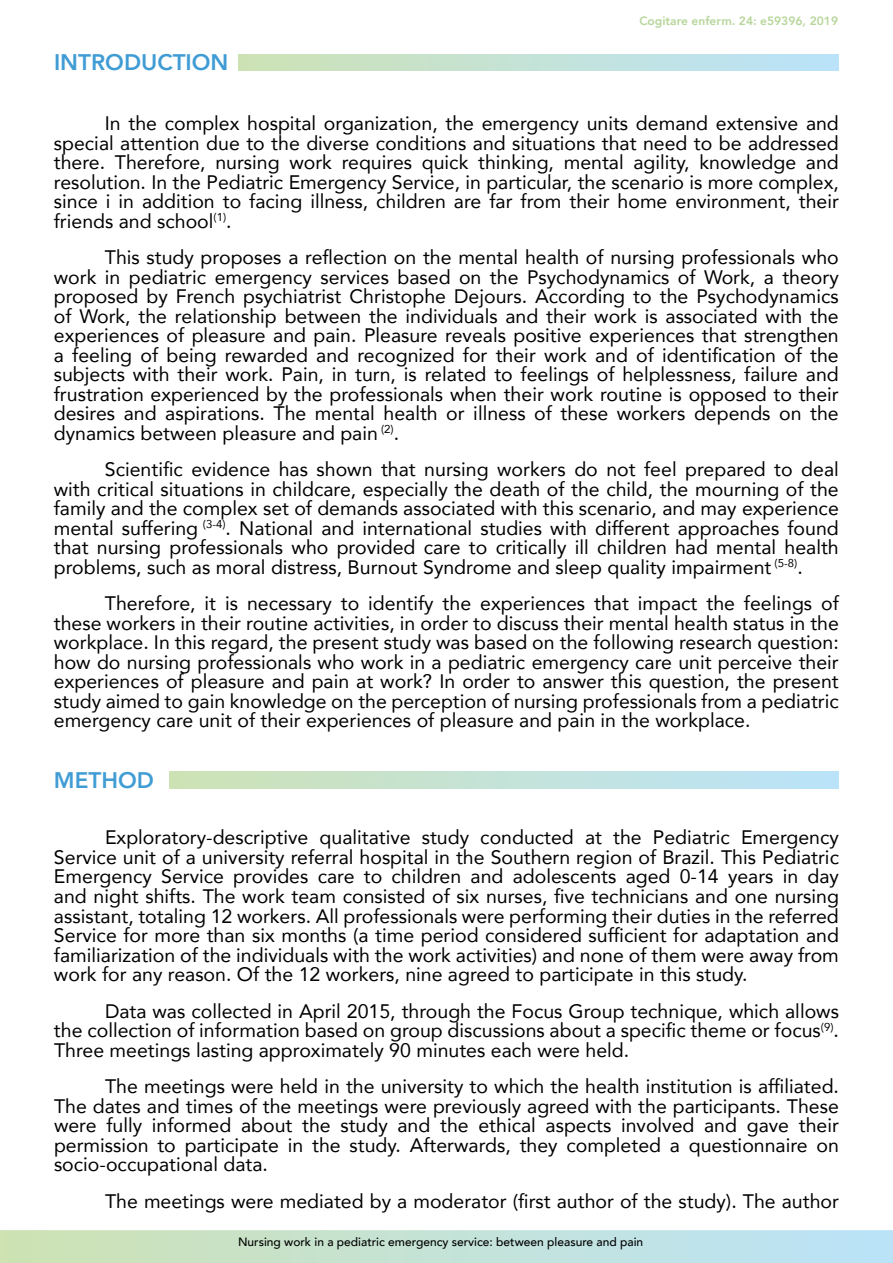
<style>
.page{position:relative;width:893px;height:1263px;background:#fff}
.page>*{position:absolute;margin:0;border:0;box-sizing:border-box;transform-origin:0 0}
.t1{font:800 22.5px "Avenir";color:#409cd4}
.t2{font:19.5px/19.5px "Avenir";color:#000;text-align:justify}
.t3{font:500 12px "Avenir";color:#000}
.t4{font:800 12px "Avenir";color:#b7d69b}
</style>
<div class="page">
<svg style="left:0;top:1230px;width:893px;height:33px;background:#c4e2d6"></svg>
<div style="left:238px;top:54px;width:601px;height:17px;background:linear-gradient(to right,#cee2b5,#bae3fb)"></div>
<div style="left:170px;top:772px;width:669px;height:16px;background:linear-gradient(to right,#cee2b5,#bae3fb)"></div>
<p class="t1" style="left:54px;top:45px;width:176px">INTRODUCTION</p>
<p class="t4" style="left:639px;top:12px;width:200px">Cogitare enferm. 24: e59396, 2019</p>
<p class="t2" style="left:54px;top:113px;width:786px;text-indent:51px">In the complex hospital organization, the emergency units demand extensive and special attention due to the diverse conditions and situations that need to be addressed there. Therefore, nursing work requires quick thinking, mental agility, knowledge and resolution. In the Pediatric Emergency Service, in particular, the scenario is more complex, since i in addition to facing illness, children are far from their home environment, their friends and school<sup>(1)</sup>.</p>
<p class="t2" style="left:54px;top:247px;width:786px;text-indent:51px">This study proposes a reflection on the mental health of nursing professionals who work in pediatric emergency services based on the Psychodynamics of Work, a theory proposed by French psychiatrist Christophe Dejours. According to the Psychodynamics of Work, the relationship between the individuals and their work is associated with the experiences of pleasure and pain. Pleasure reveals positive experiences that strengthen a feeling of being rewarded and recognized for their work and of identification of the subjects with their work. Pain, in turn, is related to feelings of helplessness, failure and frustration experienced by the professionals when their work routine is opposed to their desires and aspirations. The mental health or illness of these workers depends on the dynamics between pleasure and pain <sup>(2)</sup>.</p>
<p class="t2" style="left:54px;top:459px;width:786px;text-indent:51px">Scientific evidence has shown that nursing workers do not feel prepared to deal with critical situations in childcare, especially the death of the child, the mourning of the family and the complex set of demands associated with this scenario, and may experience mental suffering <sup>(3-4)</sup>. National and international studies with different approaches found that nursing professionals who provided care to critically ill children had mental health problems, such as moral distress, Burnout Syndrome and sleep quality impairment <sup>(5-8)</sup>.</p>
<p class="t2" style="left:54px;top:593px;width:787px;text-indent:51px">Therefore, it is necessary to identify the experiences that impact the feelings of these workers in their routine activities, in order to discuss their mental health status in the workplace. In this regard, the present study was based on the following research question: how do nursing professionals who work in a pediatric emergency care unit perceive their experiences of pleasure and pain at work? In order to answer this question, the present study aimed to gain knowledge on the perception of nursing professionals from a pediatric emergency care unit of their experiences of pleasure and pain in the workplace.</p>
<p class="t1" style="left:54px;top:763px;width:101px">METHOD</p>
<p class="t2" style="left:54px;top:827px;width:787px;text-indent:51px">Exploratory-descriptive qualitative study conducted at the Pediatric Emergency Service unit of a university referral hospital in the Southern region of Brazil. This Pediatric Emergency Service provides care to children and adolescents aged 0-14 years in day and night shifts. The work team consisted of six nurses, five technicians and one nursing assistant, totaling 12 workers. All professionals were performing their duties in the referred Service for more than six months (a time period considered sufficient for adaptation and familiarization of the individuals with the work activities) and none of them were away from work for any reason. Of the 12 workers, nine agreed to participate in this study.</p>
<p class="t2" style="left:54px;top:1000px;width:786px;text-indent:51px">Data was collected in April 2015, through the Focus Group technique, which allows the collection of information based on group discussions about a specific theme or focus<sup>(9)</sup>.<br>Three meetings lasting approximately 90 minutes each were held.</p>
<p class="t2" style="left:54px;top:1076px;width:786px;text-indent:51px">The meetings were held in the university to which the health institution is affiliated.<br>The dates and times of the meetings were previously agreed with the participants. These were fully informed about the study and the ethical aspects involved and gave their permission to participate in the study. Afterwards, they completed a questionnaire on socio-occupational data.</p>
<p class="t2" style="left:105px;top:1190px;width:735px">The meetings were mediated by a moderator (first author of the study). The author</p>
<p class="t3" style="left:238px;top:1232px;width:407px">Nursing work in a pediatric emergency service: between pleasure and pain</p>
</div>
